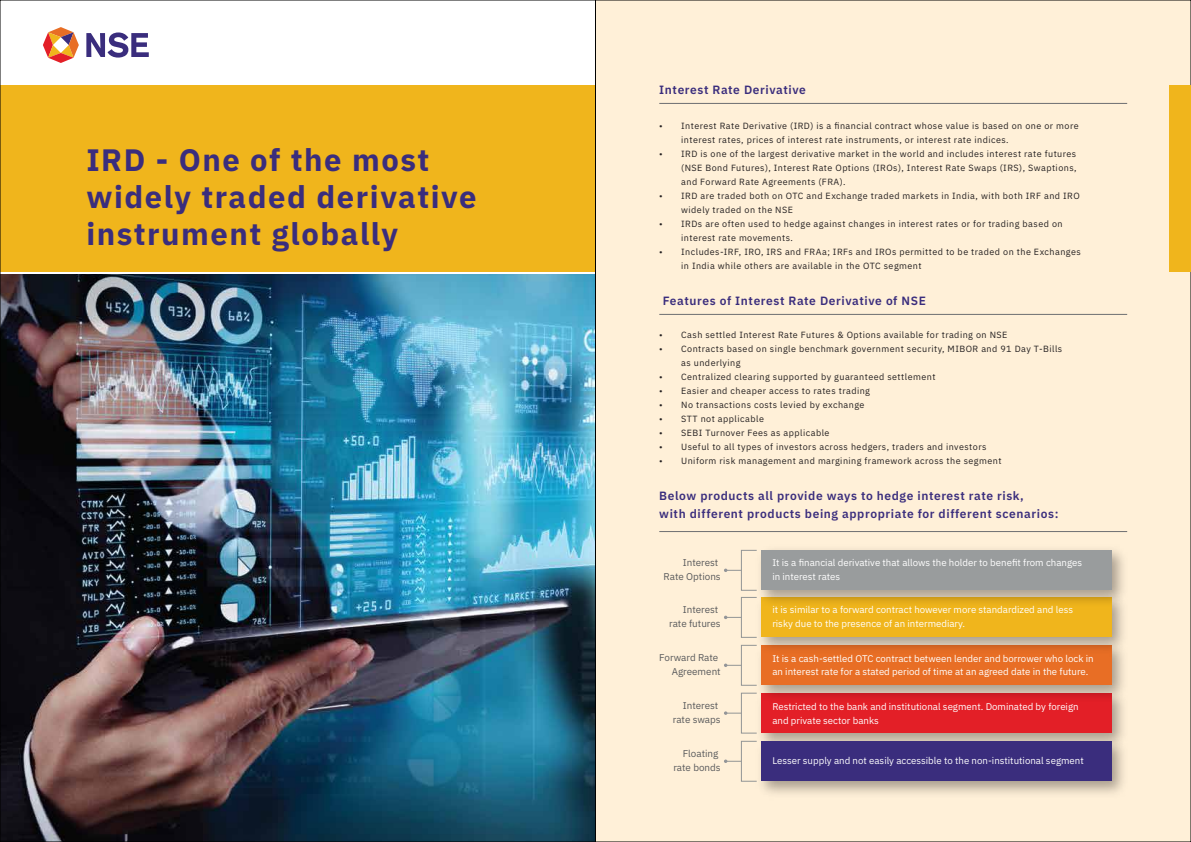
<style>
.page{position:relative;width:1191px;height:842px;background:#fff}
.page>*{position:absolute;margin:0;border:0;box-sizing:border-box;transform-origin:0 0}
.t1{font:700 31px/37.2px "IBM Plex Sans";letter-spacing:.05em;color:#3a2d7d}
.t2{font:600 12px/18px "IBM Plex Sans";letter-spacing:.05em;color:#3a2d7d}
.t3{font:9.9px/13.9px "IBM Plex Sans";color:#58595b;text-align:right}
.t4{font:9.7px/13.9px "IBM Plex Sans";color:#fff}
.t5{font:9px/14px "IBM Plex Sans";letter-spacing:.05em;color:#231f20}
</style>
<div class="page">
<img style="left:2px;top:275px;width:591px;height:565px">
<div style="left:0;top:85px;width:595px;height:187px;background:#f0b51c"></div>
<svg style="left:86px;top:32px;width:63px;height:26px"></svg>
<svg style="left:43px;top:27px;width:36px;height:36px"></svg>
<div style="left:595px;top:0;width:596px;height:842px;background:#fff0d8"></div>
<div style="left:1169px;top:85px;width:22px;height:187px;background:#f0b51c"></div>
<img style="left:1111px;top:706px;width:13px;height:26px">
<div style="left:761px;top:693px;width:350px;height:40px;background:#e31f27"></div>
<img style="left:751px;top:732px;width:373px;height:62px">
<div style="left:761px;top:741px;width:350px;height:40px;background:#3a2d7d"></div>
<img style="left:751px;top:659px;width:373px;height:47px">
<div style="left:761px;top:645px;width:350px;height:40px;background:#e86e25"></div>
<img style="left:751px;top:611px;width:373px;height:48px">
<div style="left:761px;top:597px;width:350px;height:40px;background:#f0b51c"></div>
<img style="left:751px;top:549px;width:373px;height:62px">
<div style="left:761px;top:550px;width:350px;height:40px;background:#999c9d"></div>
<div style="left:741px;top:550px;width:16px;height:41px;border:1px solid #929595"></div>
<svg style="left:724px;top:569px;width:17px;height:3px"></svg>
<div style="left:741px;top:597px;width:16px;height:41px;border:1px solid #929595"></div>
<svg style="left:724px;top:616px;width:17px;height:3px"></svg>
<div style="left:741px;top:645px;width:16px;height:41px;border:1px solid #929595"></div>
<svg style="left:724px;top:663px;width:17px;height:4px"></svg>
<div style="left:741px;top:693px;width:16px;height:40px;border:1px solid #929595"></div>
<svg style="left:724px;top:711px;width:17px;height:4px"></svg>
<div style="left:741px;top:741px;width:16px;height:40px;border:1px solid #929595"></div>
<svg style="left:724px;top:759px;width:17px;height:4px"></svg>
<hr style="left:659px;top:531px;width:468px;height:1px;background:#6d6e71">
<hr style="left:659px;top:103px;width:468px;height:1px;background:#6d6e71">
<hr style="left:659px;top:314px;width:468px;height:1px;background:#6d6e71">
<h1 class="t1" style="left:86px;top:138px;width:392px">IRD - One of the most widely traded derivative instrument globally</h1>
<h2 class="t2" style="left:659px;top:80px;width:148px">Interest Rate Derivative</h2>
<p class="t5" style="left:681px;top:118px;width:399px;text-indent:-22px">• Interest Rate Derivative (IRD) is a financial contract whose value is based on one or more interest rates, prices of interest rate instruments, or interest rate indices.</p>
<p class="t5" style="left:681px;top:146px;width:397px;text-align:justify;text-indent:-22px">• IRD is one of the largest derivative market in the world and includes interest rate futures (NSE Bond Futures), Interest Rate Options (IROs), Interest Rate Swaps (IRS), Swaptions, and Forward Rate Agreements (FRA).</p>
<p class="t5" style="left:681px;top:188px;width:400px;text-indent:-22px">• IRD are traded both on OTC and Exchange traded markets in India, with both IRF and IRO widely traded on the NSE</p>
<p class="t5" style="left:681px;top:216px;width:383px;text-indent:-22px">• IRDs are often used to hedge against changes in interest rates or for trading based on interest rate movements.</p>
<p class="t5" style="left:681px;top:244px;width:401px;text-indent:-22px">• Includes-IRF, IRO, IRS and FRAa; IRFs and IROs permitted to be traded on the Exchanges in India while others are available in the OTC segment</p>
<h2 class="t2" style="left:662px;top:291px;width:265px">Features of Interest Rate Derivative of NSE</h2>
<p class="t5" style="left:659px;top:327px;width:349px">• Cash settled Interest Rate Futures &amp; Options available for trading on NSE</p>
<p class="t5" style="left:681px;top:341px;width:382px;text-indent:-22px">• Contracts based on single benchmark government security, MIBOR and 91 Day T-Bills as underlying</p>
<p class="t5" style="left:659px;top:369px;width:278px">• Centralized clearing supported by guaranteed settlement</p>
<p class="t5" style="left:659px;top:383px;width:212px">• Easier and cheaper access to rates trading</p>
<p class="t5" style="left:659px;top:397px;width:207px">• No transactions costs levied by exchange</p>
<p class="t5" style="left:659px;top:411px;width:106px">• STT not applicable</p>
<p class="t5" style="left:659px;top:425px;width:172px">• SEBI Turnover Fees as applicable</p>
<p class="t5" style="left:659px;top:439px;width:329px">• Useful to all types of investors across hedgers, traders and investors</p>
<p class="t5" style="left:659px;top:453px;width:344px">• Uniform risk management and margining framework across the segment</p>
<h2 class="t2" style="left:659px;top:486px;width:401px">Below products all provide ways to hedge interest rate risk,<br>with different products being appropriate for different scenarios:</h2>
<p class="t3" style="left:663px;top:555px;width:59px">Interest<br>Rate Options</p>
<p class="t4" style="left:772px;top:555px;width:311px">It is a financial derivative that allows the holder to benefit from changes in interest rates</p>
<p class="t3" style="left:669px;top:602px;width:53px">Interest rate futures</p>
<p class="t4" style="left:772px;top:602px;width:302px">it is similar to a forward contract however more standardized and less risky due to the presence of an intermediary.</p>
<p class="t3" style="left:659px;top:650px;width:63px">Forward Rate<br>Agreement</p>
<p class="t4" style="left:772px;top:650px;width:323px">It is a cash-settled OTC contract between lender and borrower who lock in an interest rate for a stated period of time at an agreed date in the future.</p>
<p class="t3" style="left:673px;top:698px;width:49px">Interest rate swaps</p>
<p class="t4" style="left:772px;top:699px;width:308px">Restricted to the bank and institutional segment. Dominated by foreign and private sector banks</p>
<p class="t3" style="left:673px;top:746px;width:49px">Floating rate bonds</p>
<p class="t4" style="left:772px;top:753px;width:313px">Lesser supply and not easily accessible to the non-institutional segment</p>
</div>
